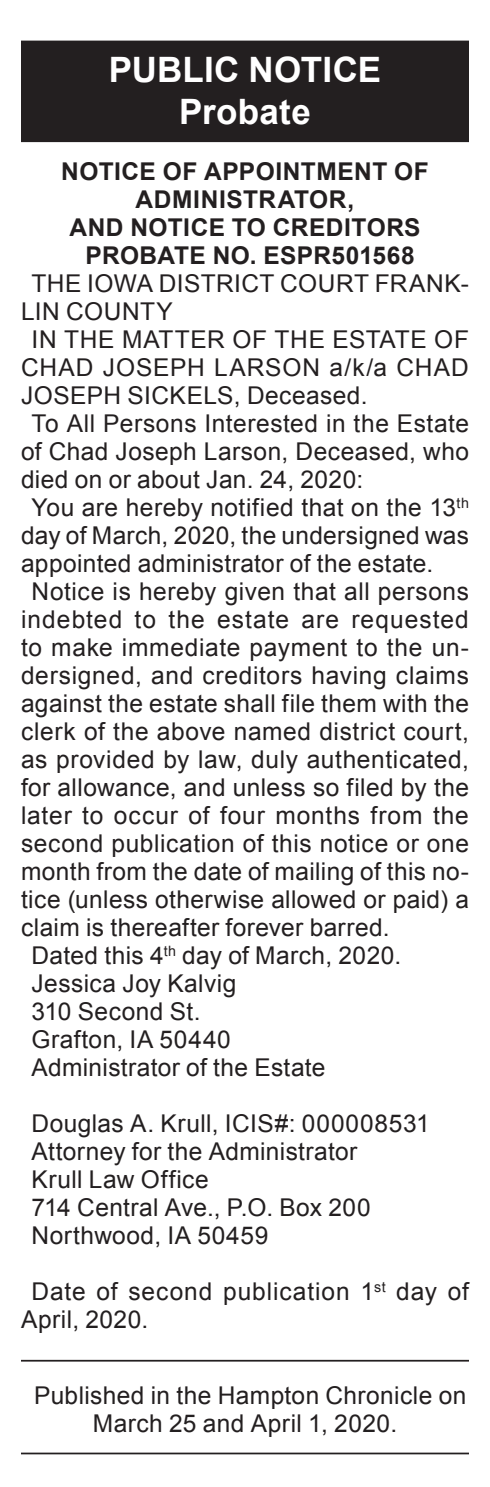
<style>
.page{position:relative;width:490px;height:1487px;background:#fff}
.page>*{position:absolute;margin:0;border:0;box-sizing:border-box;transform-origin:0 0}
.Reversed_Heading_All{font:700 35px "Arial";letter-spacing:.005em;color:#fff}
.Reversed_Heading_Tit{font:700 35px "Arial";letter-spacing:.01em;color:#fff}
._1_Column_Arial{font:24.5px/28px "Arial";letter-spacing:.02em;color:#231f20;text-align:justify}
._1st_Heading{font:700 24.5px/28px "Arial";letter-spacing:.02em;color:#231f20;text-align:center}
._2nd_Heading{font:700 24.5px "Arial";letter-spacing:.01em;color:#231f20}
</style>
<div class="page">
<div style="left:21px;top:41px;width:448px;height:59px;background:#231f20"></div>
<div style="left:21px;top:83px;width:448px;height:59px;background:#231f20"></div>
<hr style="left:21px;top:1360px;width:448px;height:1px;background:#231f20">
<hr style="left:21px;top:1452px;width:448px;height:2px;background:#231f20">
<p class="Reversed_Heading_All" style="left:109px;top:47px;width:274px">PUBLIC NOTICE</p>
<p class="Reversed_Heading_Tit" style="left:179px;top:89px;width:133px">Probate</p>
<p class="_1st_Heading" style="left:61px;top:158px;width:369px">NOTICE OF APPOINTMENT OF<br>ADMINISTRATOR,<br>AND NOTICE TO CREDITORS</p>
<p class="_2nd_Heading" style="left:86px;top:239px;width:331px">PROBATE NO. ESPR501568</p>
<p class="_1_Column_Arial" style="left:21px;top:270px;width:449px;text-indent:10px">THE IOWA DISTRICT COURT FRANK-<br>LIN COUNTY</p>
<p class="_1_Column_Arial" style="left:21px;top:326px;width:450px;text-indent:10px">IN THE MATTER OF THE ESTATE OF CHAD JOSEPH LARSON a/k/a CHAD JOSEPH SICKELS, Deceased.</p>
<p class="_1_Column_Arial" style="left:21px;top:410px;width:450px;text-indent:10px">To All Persons Interested in the Estate of Chad Joseph Larson, Deceased, who died on or about Jan. 24, 2020:</p>
<p class="_1_Column_Arial" style="left:21px;top:494px;width:450px;text-indent:10px">You are hereby notified that on the 13<sup>th </sup>day of March, 2020, the undersigned was appointed administrator of the estate.</p>
<p class="_1_Column_Arial" style="left:21px;top:578px;width:450px;text-indent:10px">Notice is hereby given that all persons indebted to the estate are requested to make immediate payment to the un&shy;dersigned, and creditors having claims against the estate shall file them with the clerk of the above named district court, as provided by law, duly authenticated, for allowance, and unless so filed by the later to occur of four months from the second publication of this notice or one month from the date of mailing of this no&shy;tice (unless otherwise allowed or paid) a claim is thereafter forever barred.</p>
<p class="_1_Column_Arial" style="left:32px;top:942px;width:371px">Dated this 4<sup>th</sup> day of March, 2020.</p>
<p class="_1_Column_Arial" style="left:32px;top:970px;width:206px">Jessica Joy Kalvig</p>
<p class="_1_Column_Arial" style="left:32px;top:998px;width:171px">310 Second St.</p>
<p class="_1_Column_Arial" style="left:32px;top:1026px;width:201px">Grafton, IA 50440</p>
<p class="_1_Column_Arial" style="left:32px;top:1054px;width:296px">Administrator of the Estate</p>
<p class="_1_Column_Arial" style="left:32px;top:1110px;width:400px">Douglas A. Krull, ICIS#: 000008531</p>
<p class="_1_Column_Arial" style="left:32px;top:1138px;width:327px">Attorney for the Administrator</p>
<p class="_1_Column_Arial" style="left:32px;top:1166px;width:179px">Krull Law Office</p>
<p class="_1_Column_Arial" style="left:32px;top:1194px;width:341px">714 Central Ave., P.O. Box 200</p>
<p class="_1_Column_Arial" style="left:32px;top:1222px;width:238px">Northwood, IA 50459</p>
<p class="_1_Column_Arial" style="left:21px;top:1278px;width:450px;text-indent:10px">Date of second publication 1<sup>st</sup> day of<br>April, 2020.</p>
<p class="_1_Column_Arial" style="left:34px;top:1381px;width:434px;text-align:center">Published in the Hampton Chronicle on<br>March 25 and April 1, 2020.</p>
</div>
